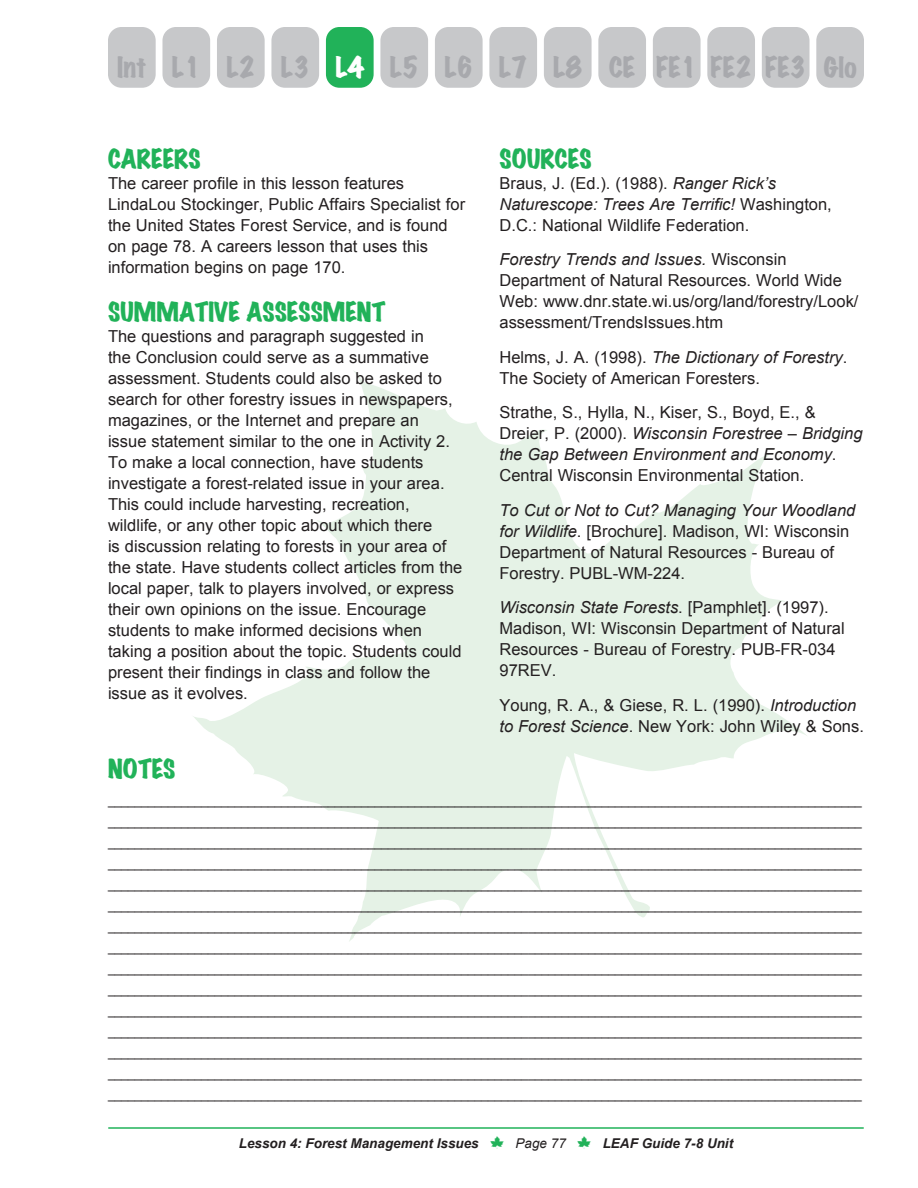
<style>
.page{position:relative;width:918px;height:1188px;background:#fff}
.page>*{position:absolute;margin:0;border:0;box-sizing:border-box;transform-origin:0 0}
.Subheadings{font:expanded 25.5px "Marker Felt";color:#a8a9ad}
.Subheadings-2{font:expanded 25.5px "Marker Felt";color:#fff}
.Subheadings-3{font:expanded 24px "Marker Felt";color:#21b259}
.Body_Text{font:16.5px/21px "Arial";color:#231f20}
.t1{font:italic 700 13.5px "Arial";color:#231f20}
.Body_Text-2{font:12px/21px "Arial";color:#231f20;text-align:justify}
.Subheadings-4{font:12px/21px "Arial";color:#231f20;text-align:justify}
.s1{font-style:italic}
.s2{font-family:"Leaves";font-weight:400;font-style:normal;font-size:16.5px;color:#21b259}
.s3{font-weight:400}
</style>
<div class="page">
<svg style="left:193px;top:371px;width:614px;height:570px"></svg>
<hr style="left:109px;top:1127px;width:754px;height:2px;background:#21b259">
<div style="left:108px;top:27px;width:48px;height:61px;background:#c7c8ca;border-radius:14px"></div>
<div style="left:162px;top:27px;width:48px;height:61px;background:#c7c8ca;border-radius:14px"></div>
<div style="left:217px;top:27px;width:48px;height:61px;background:#c7c8ca;border-radius:14px"></div>
<div style="left:271px;top:27px;width:48px;height:61px;background:#c7c8ca;border-radius:14px"></div>
<div style="left:326px;top:27px;width:48px;height:61px;background:#21b259;border-radius:14px"></div>
<div style="left:380px;top:27px;width:48px;height:61px;background:#c7c8ca;border-radius:14px"></div>
<div style="left:435px;top:27px;width:48px;height:61px;background:#c7c8ca;border-radius:14px"></div>
<div style="left:489px;top:27px;width:48px;height:61px;background:#c7c8ca;border-radius:14px"></div>
<div style="left:544px;top:27px;width:48px;height:61px;background:#c7c8ca;border-radius:14px"></div>
<div style="left:598px;top:27px;width:48px;height:61px;background:#c7c8ca;border-radius:14px"></div>
<div style="left:653px;top:27px;width:48px;height:61px;background:#c7c8ca;border-radius:14px"></div>
<div style="left:707px;top:27px;width:48px;height:61px;background:#c7c8ca;border-radius:14px"></div>
<div style="left:762px;top:27px;width:48px;height:61px;background:#c7c8ca;border-radius:14px"></div>
<div style="left:816px;top:27px;width:48px;height:61px;background:#c7c8ca;border-radius:14px"></div>
<p class="Subheadings" style="left:117px;top:47px;width:31px">Int</p>
<p class="Subheadings" style="left:172px;top:47px;width:30px">L1</p>
<p class="Subheadings" style="left:226px;top:47px;width:30px">L2</p>
<p class="Subheadings" style="left:281px;top:47px;width:30px">L3</p>
<p class="Subheadings-2" style="left:335px;top:47px;width:30px">L4</p>
<p class="Subheadings" style="left:390px;top:47px;width:30px">L5</p>
<p class="Subheadings" style="left:444px;top:47px;width:30px">L6</p>
<p class="Subheadings" style="left:499px;top:47px;width:30px">L7</p>
<p class="Subheadings" style="left:553px;top:47px;width:30px">L8</p>
<p class="Subheadings" style="left:609px;top:47px;width:28px">CE</p>
<p class="Subheadings" style="left:656px;top:47px;width:43px">FE1</p>
<p class="Subheadings" style="left:711px;top:47px;width:43px">FE2</p>
<p class="Subheadings" style="left:765px;top:47px;width:43px">FE3</p>
<p class="Subheadings" style="left:824px;top:47px;width:34px">Glo</p>
<p class="Subheadings-3" style="left:108px;top:140px;width:94px">CAREERS</p>
<p class="Body_Text" style="left:108px;top:173px;width:359px">The career profile in this lesson features LindaLou Stockinger, Public Affairs Specialist for the United States Forest Service, and is found on page 78. A careers lesson that uses this information begins on page 170.</p>
<p class="Subheadings-3" style="left:108px;top:293px;width:279px">SUMMATIVE ASSESSMENT</p>
<p class="Body_Text" style="left:108px;top:326px;width:356px">The questions and paragraph suggested in<br>the Conclusion could serve as a summative assessment. Students could also be asked to search for other forestry issues in newspapers, magazines, or the Internet and prepare an<br>issue statement similar to the one in Activity 2.<br>To make a local connection, have students investigate a forest-related issue in your area.<br>This could include harvesting, recreation, wildlife, or any other topic about which there<br>is discussion relating to forests in your area of the state. Have students collect articles from the local paper, talk to players involved, or express their own opinions on the issue. Encourage students to make informed decisions when taking a position about the topic. Students could present their findings in class and follow the issue as it evolves.</p>
<p class="Subheadings-3" style="left:500px;top:140px;width:94px">SOURCES</p>
<p class="Body_Text" style="left:500px;top:173px;width:334px">Braus, J. (Ed.). (1988). <span class="s1">Ranger Rick’s<br>Naturescope: Trees Are Terrific!</span> Washington,<br>D.C.: National Wildlife Federation.</p>
<p class="Body_Text" style="left:500px;top:249px;width:361px"><span class="s1">Forestry Trends and Issues.</span> Wisconsin Department of Natural Resources. World Wide Web: www.dnr.state.wi.us/org/land/forestry/Look/ assessment/TrendsIssues.htm</p>
<p class="Body_Text" style="left:500px;top:347px;width:349px">Helms, J. A. (1998). <span class="s1">The Dictionary of Forestry</span>.<br>The Society of American Foresters.</p>
<p class="Body_Text" style="left:500px;top:402px;width:365px">Strathe, S., Hylla, N., Kiser, S., Boyd, E., &amp; Dreier, P. (2000). <span class="s1">Wisconsin Forestree – Bridging the Gap Between Environment and Economy</span>.<br>Central Wisconsin Environmental Station.</p>
<p class="Body_Text" style="left:500px;top:500px;width:357px"><span class="s1">To Cut or Not to Cut? Managing Your Woodland for Wildlife</span>. [Brochure]. Madison, WI: Wisconsin Department of Natural Resources - Bureau of Forestry. PUBL-WM-224.</p>
<p class="Body_Text" style="left:500px;top:597px;width:347px"><span class="s1">Wisconsin State Forests</span>. [Pamphlet]. (1997).<br>Madison, WI: Wisconsin Department of Natural Resources - Bureau of Forestry. PUB-FR-034<br>97REV.</p>
<p class="Body_Text" style="left:500px;top:695px;width:366px">Young, R. A., &amp; Giese, R. L. (1990). <span class="s1">Introduction to Forest Science</span>. New York: John Wiley &amp; Sons.</p>
<p class="Subheadings-3" style="left:108px;top:749px;width:69px">NOTES</p>
<p class="Subheadings-4" style="left:108px;top:791px;width:755px">_________________________________________________________________________________________________________________ _________________________________________________________________________________________________________________ _________________________________________________________________________________________________________________ _________________________________________________________________________________________________________________</p>
<p class="Body_Text-2" style="left:108px;top:875px;width:755px">_________________________________________________________________________________________________________________ _________________________________________________________________________________________________________________ _________________________________________________________________________________________________________________ _________________________________________________________________________________________________________________ _________________________________________________________________________________________________________________ _________________________________________________________________________________________________________________ _________________________________________________________________________________________________________________ _________________________________________________________________________________________________________________ _________________________________________________________________________________________________________________ _________________________________________________________________________________________________________________ _________________________________________________________________________________________________________________</p>
<p class="t1" style="left:239px;top:1134px;width:496px">Lesson 4: Forest Management Issues <span class="s2">N</span> <span class="s3">Page 77</span> <span class="s2">N</span> LEAF Guide 7-8 Unit</p>
</div>
